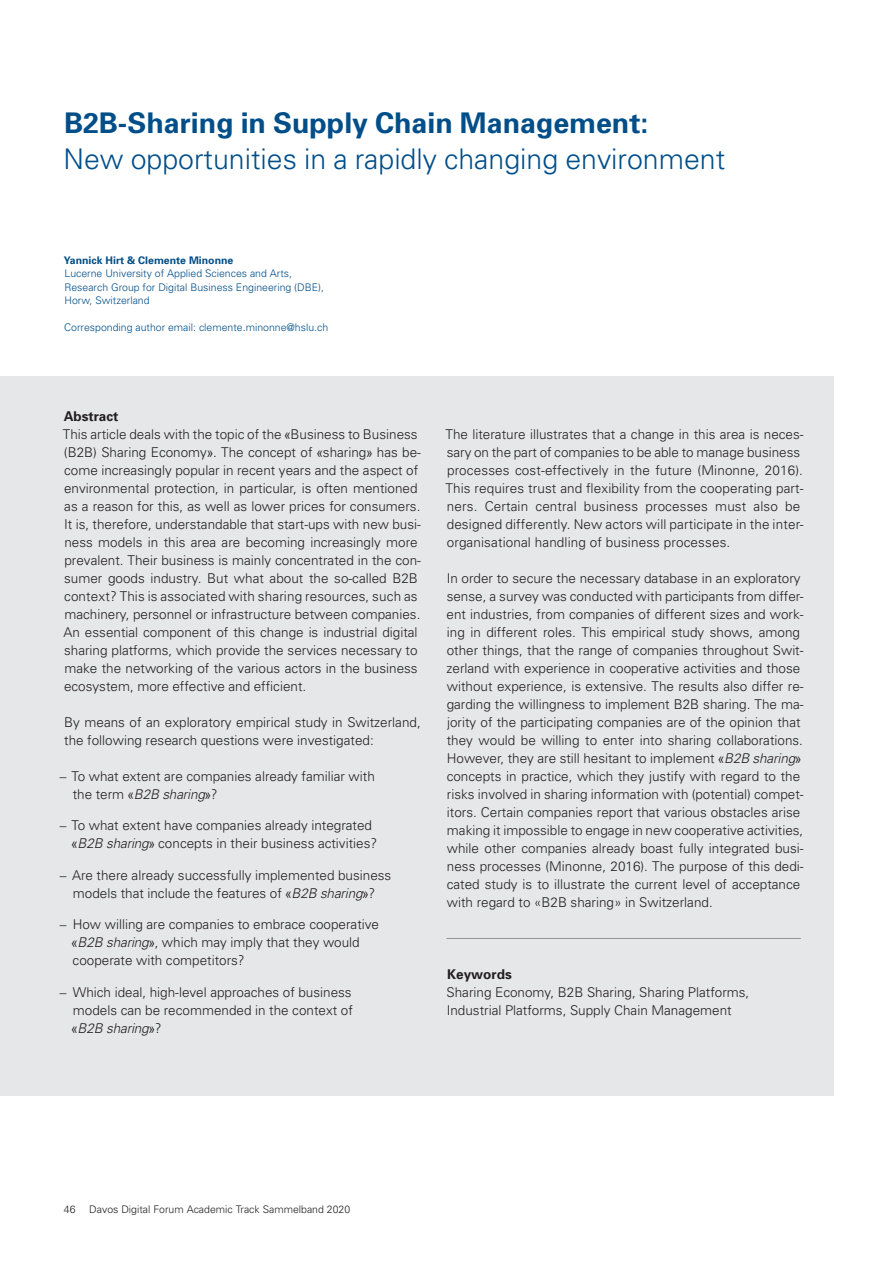
<style>
.page{position:relative;width:893px;height:1263px;background:#fff}
.page>*{position:absolute;margin:0;border:0;box-sizing:border-box;transform-origin:0 0}
.t1{font:300 28.5px "Univers";color:#004e89}
.t2{font:700 28.5px "Univers";color:#004e89}
.t3{font:300 13.5px/18px "Univers";color:#231f20}
.t4{font:700 13.5px "Univers";color:#231f20}
.t5{font:300 10.5px/13.5px "Univers";color:#004e89}
.t6{font:300 10.5px "Univers";color:#231f20}
.t7{font:700 10.5px "Univers";color:#004e89}
.s1{font-weight:700}
.s2{font-family:"Egyptienne FLT Std";font-weight:400}
.s3{font-style:italic}
</style>
<div class="page">
<div style="left:0;top:376px;width:833px;height:720px;background:#e6e7e9"></div>
<hr style="left:446px;top:938px;width:355px;height:1px;background:#939598">
<h1 class="t2" style="left:64px;top:113px;width:586px">B2B-Sharing in Supply Chain Management:</h1>
<h1 class="t1" style="left:63px;top:149px;width:663px">New opportunities in a rapidly changing environment</h1>
<p class="t7" style="left:64px;top:256px;width:171px">Yannick Hirt &amp; Clemente Minonne</p>
<p class="t5" style="left:64px;top:268px;width:261px">Lucerne University of Applied Sciences and Arts,<br>Research Group for Digital Business Engineering (DBE),<br>Horw, Switzerland</p>
<p class="t5" style="left:64px;top:322px;width:265px">Corresponding author email: clemente.minonne@hslu.ch</p>
<p class="t3" style="left:63px;top:408px;width:359px"><span class="s1">Abstract<br></span>This article deals with the topic of the <span class="s2">«</span>Business to Business (B2B) Sharing Economy<span class="s2">»</span>. The concept of <span class="s2">«</span>sharing<span class="s2">»</span> has be&shy;come increasingly popular in recent years and the aspect of environmental protection, in particular, is often mentioned as a reason for this, as well as lower prices for consumers.<br>It is, therefore, understandable that start-ups with new busi&shy;ness models in this area are becoming increasingly more prevalent. Their business is mainly concentrated in the con&shy;sumer goods industry. But what about the so-called B2B context? This is associated with sharing resources, such as machinery, personnel or infrastructure between companies.<br>An essential component of this change is industrial digital sharing platforms, which provide the services necessary to make the networking of the various actors in the business ecosystem, more effective and efficient.</p>
<p class="t3" style="left:64px;top:714px;width:358px">By means of an exploratory empirical study in Switzerland, the following research questions were investigated:</p>
<p class="t3" style="left:73px;top:768px;width:304px;text-indent:-13px"><span class="s2">–</span> To what extent are companies already familiar with the term <span class="s2">«</span><span class="s3">B2B sharing</span><span class="s2">»</span>?</p>
<p class="t3" style="left:72px;top:818px;width:307px;text-indent:-12px"><span class="s2">–</span> To what extent have companies already integrated <span class="s2">«</span><span class="s3">B2B sharing</span><span class="s2">»</span> concepts in their business activities?</p>
<p class="t3" style="left:60px;top:867px;width:333px;text-align:center"><span class="s2">–</span> Are there already successfully implemented business models that include the features of <span class="s2">«</span><span class="s3">B2B sharing</span><span class="s2">»</span>?</p>
<p class="t3" style="left:72px;top:917px;width:309px;text-indent:-12px"><span class="s2">–</span> How willing are companies to embrace cooperative <span class="s2">«</span><span class="s3">B2B sharing</span><span class="s2">»</span>, which may imply that they would cooperate with competitors?</p>
<p class="t3" style="left:72px;top:984px;width:283px;text-align:justify;text-indent:-12px"><span class="s2">–</span> Which ideal, high-level approaches of business models can be recommended in the context of <span class="s2">«</span><span class="s3">B2B sharing</span><span class="s2">»</span>?</p>
<p class="t3" style="left:445px;top:426px;width:360px">The literature illustrates that a change in this area is neces&shy;sary on the part of companies to be able to manage business processes cost-effectively in the future (Minonne, 2016).<br>This requires trust and flexibility from the cooperating part&shy;ners. Certain central business processes must also be designed differently. New actors will participate in the inter&shy;organisational handling of business processes.</p>
<p class="t3" style="left:446px;top:570px;width:358px">In order to secure the necessary database in an exploratory sense, a survey was conducted with participants from differ&shy;ent industries, from companies of different sizes and work&shy;ing in different roles. This empirical study shows, among other things, that the range of companies throughout Swit&shy;zerland with experience in cooperative activities and those without experience, is extensive. The results also differ re&shy;garding the willingness to implement B2B sharing. The ma&shy;jority of the participating companies are of the opinion that they would be willing to enter into sharing collaborations.<br>However, they are still hesitant to implement <span class="s2">«</span><span class="s3">B2B sharing</span><span class="s2">» </span>concepts in practice, which they justify with regard to the risks involved in sharing information with (potential) compet&shy;itors. Certain companies report that various obstacles arise making it impossible to engage in new cooperative activities, while other companies already boast fully integrated busi&shy;ness processes (Minonne, 2016). The purpose of this dedi&shy;cated study is to illustrate the current level of acceptance with regard to «B2B sharing» in Switzerland.</p>
<p class="t4" style="left:447px;top:969px;width:66px">Keywords</p>
<p class="t3" style="left:446px;top:984px;width:304px">Sharing Economy, B2B Sharing, Sharing Platforms,<br>Industrial Platforms, Supply Chain Management</p>
<p class="t6" style="left:64px;top:1205px;width:13px">46</p>
<p class="t6" style="left:89px;top:1205px;width:262px">Davos Digital Forum Academic Track Sammelband 2020</p>
</div>
